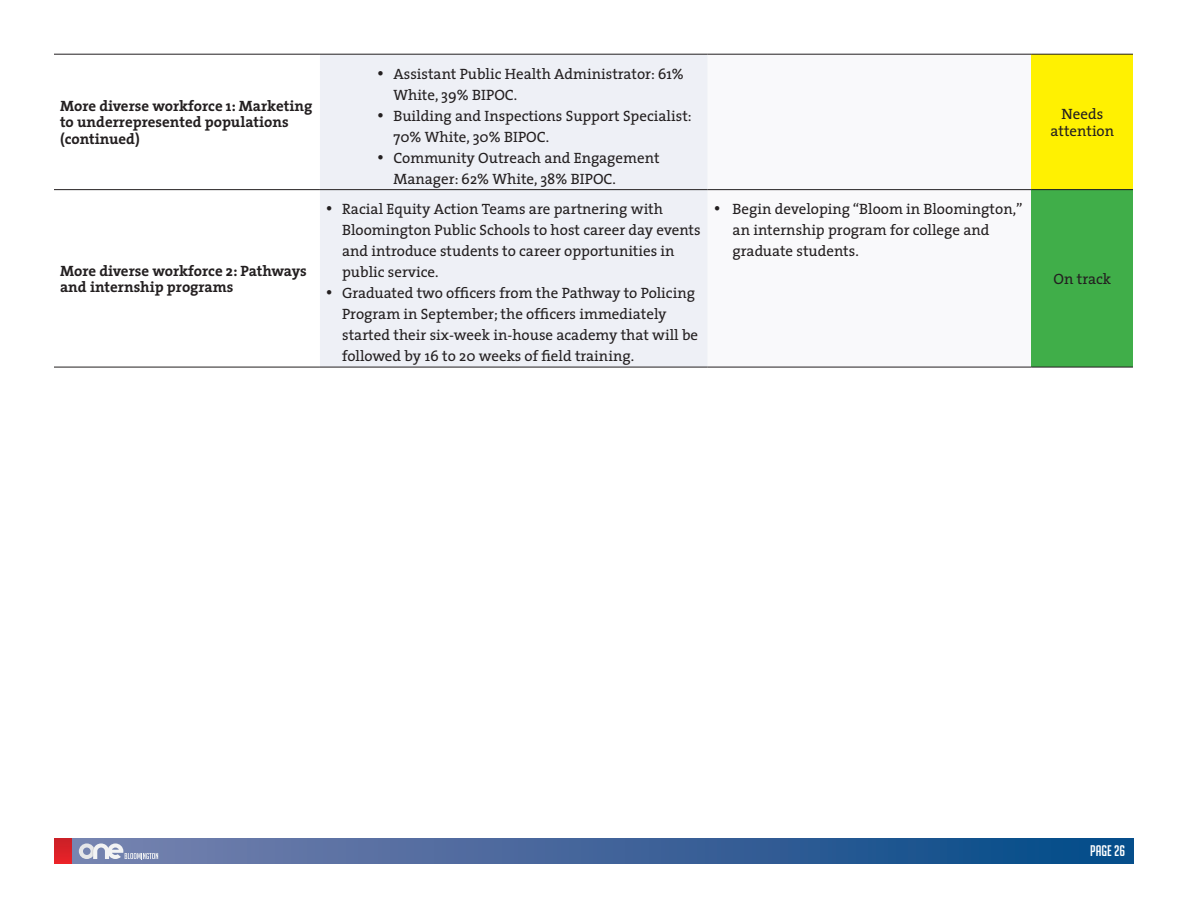
<style>
.page{position:relative;width:1188px;height:918px;background:#fff}
.page>*{position:absolute;margin:0;border:0;box-sizing:border-box;transform-origin:0 0}
.t1{font:15px/21px "The Serif";color:#231f20}
.STRAT_HED{font:700 15px/16.5px "The Serif";color:#231f20}
.t2{font:15px "Big Noodle Titling";color:#fff}
</style>
<div class="page">
<div style="left:71px;top:838px;width:1063px;height:26px;background:linear-gradient(to right,#7b81af,#044988)"></div>
<div style="left:54px;top:838px;width:17px;height:26px;background:linear-gradient(to bottom,#c92027,#ea2228)"></div>
<svg style="left:79px;top:843px;width:79px;height:16px"></svg>
<div style="left:320px;top:55px;width:388px;height:312px;background:#eef0f6"></div>
<svg style="left:708px;top:55px;width:324px;height:312px"></svg>
<div style="left:1032px;top:54px;width:101px;height:136px;background:#fff101"></div>
<div style="left:1032px;top:190px;width:101px;height:177px;background:#40ae49"></div>
<hr style="left:1032px;top:54px;width:101px;height:1px;background:#231f20">
<hr style="left:54px;top:54px;width:266px;height:1px;background:#231f20">
<hr style="left:320px;top:54px;width:388px;height:1px;background:#231f20">
<hr style="left:708px;top:54px;width:324px;height:1px;background:#231f20">
<hr style="left:54px;top:189px;width:266px;height:1px;background:#231f20">
<hr style="left:320px;top:189px;width:388px;height:1px;background:#231f20">
<hr style="left:708px;top:189px;width:324px;height:1px;background:#231f20">
<hr style="left:1032px;top:189px;width:101px;height:1px;background:#231f20">
<hr style="left:54px;top:367px;width:266px;height:1px;background:#231f20">
<hr style="left:320px;top:367px;width:388px;height:1px;background:#231f20">
<hr style="left:708px;top:367px;width:324px;height:1px;background:#231f20">
<hr style="left:1032px;top:367px;width:101px;height:1px;background:#231f20">
<p class="STRAT_HED" style="left:60px;top:97px;width:254px">More diverse workforce 1: Marketing to underrepresented populations</p>
<p class="STRAT_HED" style="left:60px;top:130px;width:81px">(continued)</p>
<p class="STRAT_HED" style="left:60px;top:262px;width:248px">More diverse workforce 2: Pathways and internship programs</p>
<p class="t1" style="left:393px;top:63px;width:292px;text-indent:-16px">• Assistant Public Health Administrator: 61%<br>White, 39% BIPOC.</p>
<p class="t1" style="left:393px;top:105px;width:300px;text-indent:-16px">• Building and Inspections Support Specialist:<br>70% White, 30% BIPOC.</p>
<p class="t1" style="left:393px;top:147px;width:268px;text-indent:-16px">• Community Outreach and Engagement<br>Manager: 62% White, 38% BIPOC.</p>
<p class="t1" style="left:342px;top:198px;width:360px;text-indent:-16px">• Racial Equity Action Teams are partnering with Bloomington Public Schools to host career day events and introduce students to career opportunities in public service.</p>
<p class="t1" style="left:342px;top:282px;width:358px;text-indent:-16px">• Graduated two officers from the Pathway to Policing Program in September; the officers immediately started their six-week in-house academy that will be followed by 16 to 20 weeks of field training.</p>
<p class="t1" style="left:733px;top:198px;width:292px;text-indent:-19px">• Begin developing “Bloom in Bloomington,” an internship program for college and graduate students.</p>
<p class="t1" style="left:1051px;top:105px;width:65px;line-height:16.5px;text-align:center">Needs attention</p>
<p class="t1" style="left:1054px;top:268px;width:59px">On track</p>
<p class="t2" style="left:1090px;top:842px;width:37px">PAGE 26</p>
</div>
